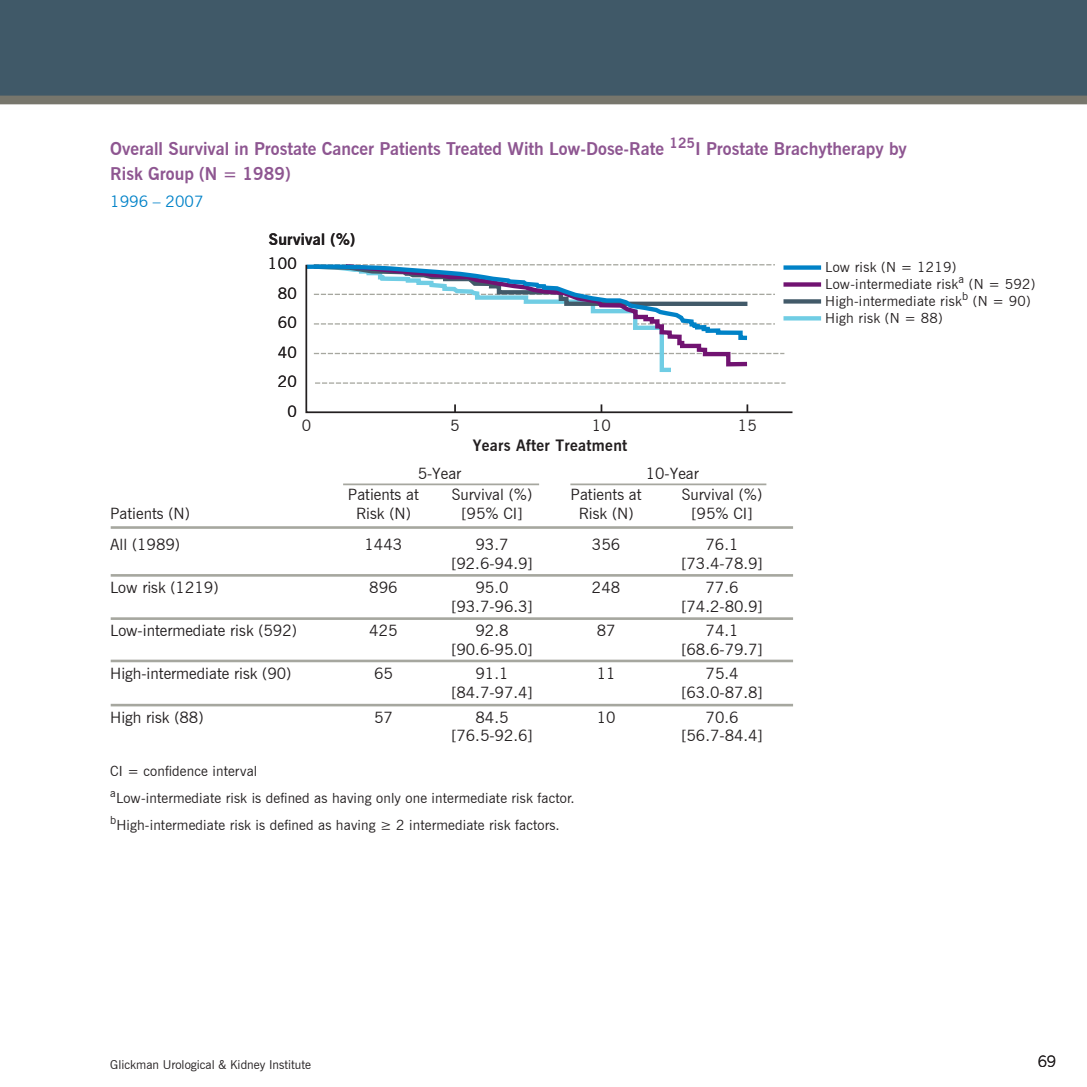
<style>
.page{position:relative;width:1087px;height:1087px;background:#fff}
.page>*{position:absolute;margin:0;border:0;box-sizing:border-box;transform-origin:0 0}
._03-Subhead{font:700 17.5px/24.5px "News Gothic BT";color:#8e5691}
._03-Subhead-2{font:15.75px "News Gothic BT";color:#0082c8}
.t1{font:300 15.75px "News Gothic BT";color:#231f20}
.t2{font:15.58px "News Gothic BT";color:#231f20}
.t3{font:700 15.58px "News Gothic BT";letter-spacing:.02em;color:#231f20}
._06-Source{font:14px/17px "News Gothic BT";letter-spacing:.01em;color:#231f20}
.t4{font:12.25px "News Gothic BT";color:#231f20}
</style>
<div class="page">
<div style="left:0;top:0;width:1087px;height:98px;background:#405968"></div>
<div style="left:0;top:96px;width:1087px;height:8px;background:#77766c"></div>
<svg style="left:305px;top:264px;width:488px;height:150px"></svg>
<hr style="left:111px;top:574px;width:682px;height:3px;background:#a6a79f">
<hr style="left:111px;top:526px;width:682px;height:3px;background:#a6a79f">
<hr style="left:111px;top:617px;width:682px;height:3px;background:#a6a79f">
<hr style="left:111px;top:659px;width:682px;height:3px;background:#a6a79f">
<hr style="left:111px;top:704px;width:682px;height:2px;background:#a6a79f">
<hr style="left:570px;top:483px;width:196px;height:2px;background:#a6a79f">
<hr style="left:343px;top:483px;width:196px;height:2px;background:#a6a79f">
<div style="left:776px;top:258px;width:265px;height:74px;background:#fff"></div>
<div style="left:783px;top:299px;width:38px;height:5px;background:#425a69"></div>
<svg style="left:783px;top:316px;width:38px;height:4px"></svg>
<div style="left:783px;top:282px;width:38px;height:5px;background:#711371"></div>
<div style="left:783px;top:265px;width:38px;height:5px;background:#0082c7"></div>
<p class="_03-Subhead" style="left:110px;top:137px;width:798px">Overall Survival in Prostate Cancer Patients Treated With Low-Dose-Rate <sup>125</sup>I Prostate Brachytherapy by<br>Risk Group (N = 1989)</p>
<p class="_03-Subhead-2" style="left:110px;top:192px;width:95px">1996 – 2007</p>
<p class="t3" style="left:269px;top:230px;width:88px">Survival (%)</p>
<p class="t2" style="left:268px;top:254px;width:30px">100</p>
<p class="t2" style="left:278px;top:284px;width:21px">80</p>
<p class="t2" style="left:278px;top:313px;width:21px">60</p>
<p class="t2" style="left:278px;top:343px;width:21px">40</p>
<p class="t2" style="left:278px;top:372px;width:21px">20</p>
<p class="t2" style="left:287px;top:402px;width:11px">0</p>
<p class="t2" style="left:302px;top:416px;width:11px">0</p>
<p class="t2" style="left:450px;top:416px;width:11px">5</p>
<p class="t2" style="left:592px;top:416px;width:21px">10</p>
<p class="t2" style="left:738px;top:416px;width:20px">15</p>
<p class="t2" style="left:418px;top:464px;width:45px">5-Year</p>
<p class="t2" style="left:646px;top:464px;width:55px">10-Year</p>
<p class="t3" style="left:473px;top:436px;width:156px">Years After Treatment</p>
<p class="t2" style="left:348px;top:485px;width:72px">Patients at</p>
<p class="t2" style="left:452px;top:485px;width:82px">Survival (%)</p>
<p class="t2" style="left:570px;top:485px;width:72px">Patients at</p>
<p class="t2" style="left:682px;top:485px;width:82px">Survival (%)</p>
<p class="t2" style="left:110px;top:504px;width:81px">Patients (N)</p>
<p class="t2" style="left:356px;top:504px;width:56px">Risk (N)</p>
<p class="t2" style="left:461px;top:504px;width:62px">[95% CI]</p>
<p class="t2" style="left:579px;top:504px;width:56px">Risk (N)</p>
<p class="t2" style="left:691px;top:504px;width:62px">[95% CI]</p>
<p class="t2" style="left:110px;top:535px;width:71px">All (1989)</p>
<p class="t2" style="left:364px;top:535px;width:39px">1443</p>
<p class="t2" style="left:475px;top:535px;width:34px">93.7</p>
<p class="t2" style="left:592px;top:535px;width:30px">356</p>
<p class="t2" style="left:705px;top:535px;width:34px">76.1</p>
<p class="t2" style="left:451px;top:554px;width:83px">[92.6-94.9]</p>
<p class="t2" style="left:681px;top:554px;width:83px">[73.4-78.9]</p>
<p class="t2" style="left:110px;top:578px;width:110px">Low risk (1219)</p>
<p class="t2" style="left:369px;top:578px;width:30px">896</p>
<p class="t2" style="left:475px;top:578px;width:34px">95.0</p>
<p class="t2" style="left:592px;top:578px;width:30px">248</p>
<p class="t2" style="left:705px;top:578px;width:34px">77.6</p>
<p class="t2" style="left:451px;top:597px;width:83px">[93.7-96.3]</p>
<p class="t2" style="left:681px;top:597px;width:83px">[74.2-80.9]</p>
<p class="t2" style="left:110px;top:621px;width:188px">Low-intermediate risk (592)</p>
<p class="t2" style="left:369px;top:621px;width:30px">425</p>
<p class="t2" style="left:475px;top:621px;width:34px">92.8</p>
<p class="t2" style="left:597px;top:621px;width:20px">87</p>
<p class="t2" style="left:705px;top:621px;width:34px">74.1</p>
<p class="t2" style="left:451px;top:640px;width:83px">[90.6-95.0]</p>
<p class="t2" style="left:681px;top:640px;width:83px">[68.6-79.7]</p>
<p class="t2" style="left:110px;top:664px;width:183px">High-intermediate risk (90)</p>
<p class="t2" style="left:374px;top:664px;width:20px">65</p>
<p class="t2" style="left:475px;top:664px;width:34px">91.1</p>
<p class="t2" style="left:597px;top:664px;width:20px">11</p>
<p class="t2" style="left:705px;top:664px;width:34px">75.4</p>
<p class="t2" style="left:451px;top:683px;width:83px">[84.7-97.4]</p>
<p class="t2" style="left:681px;top:683px;width:83px">[63.0-87.8]</p>
<p class="t2" style="left:110px;top:707px;width:95px">High risk (88)</p>
<p class="t2" style="left:374px;top:707px;width:20px">57</p>
<p class="t2" style="left:475px;top:707px;width:34px">84.5</p>
<p class="t2" style="left:597px;top:707px;width:20px">10</p>
<p class="t2" style="left:705px;top:707px;width:34px">70.6</p>
<p class="t2" style="left:451px;top:726px;width:83px">[76.5-92.6]</p>
<p class="t2" style="left:681px;top:726px;width:83px">[56.7-84.4]</p>
<p class="_06-Source" style="left:110px;top:762px;width:149px">CI = confidence interval</p>
<p class="_06-Source" style="left:110px;top:789px;width:466px"><sup>a</sup>Low-intermediate risk is defined as having only one intermediate risk factor.</p>
<p class="_06-Source" style="left:110px;top:816px;width:451px"><sup>b</sup>High-intermediate risk is defined as having ≥ 2 intermediate risk factors.</p>
<p class="_06-Source" style="left:825px;top:258px;width:212px">Low risk (N = 1219)<br>Low-intermediate risk<sup>a</sup> (N = 592)<br>High-intermediate risk<sup>b</sup> (N = 90)<br>High risk (N = 88)</p>
<p class="t4" style="left:110px;top:1057px;width:202px">Glickman Urological &amp; Kidney Institute</p>
<p class="t1" style="left:1037px;top:1051px;width:20px">69</p>
</div>
